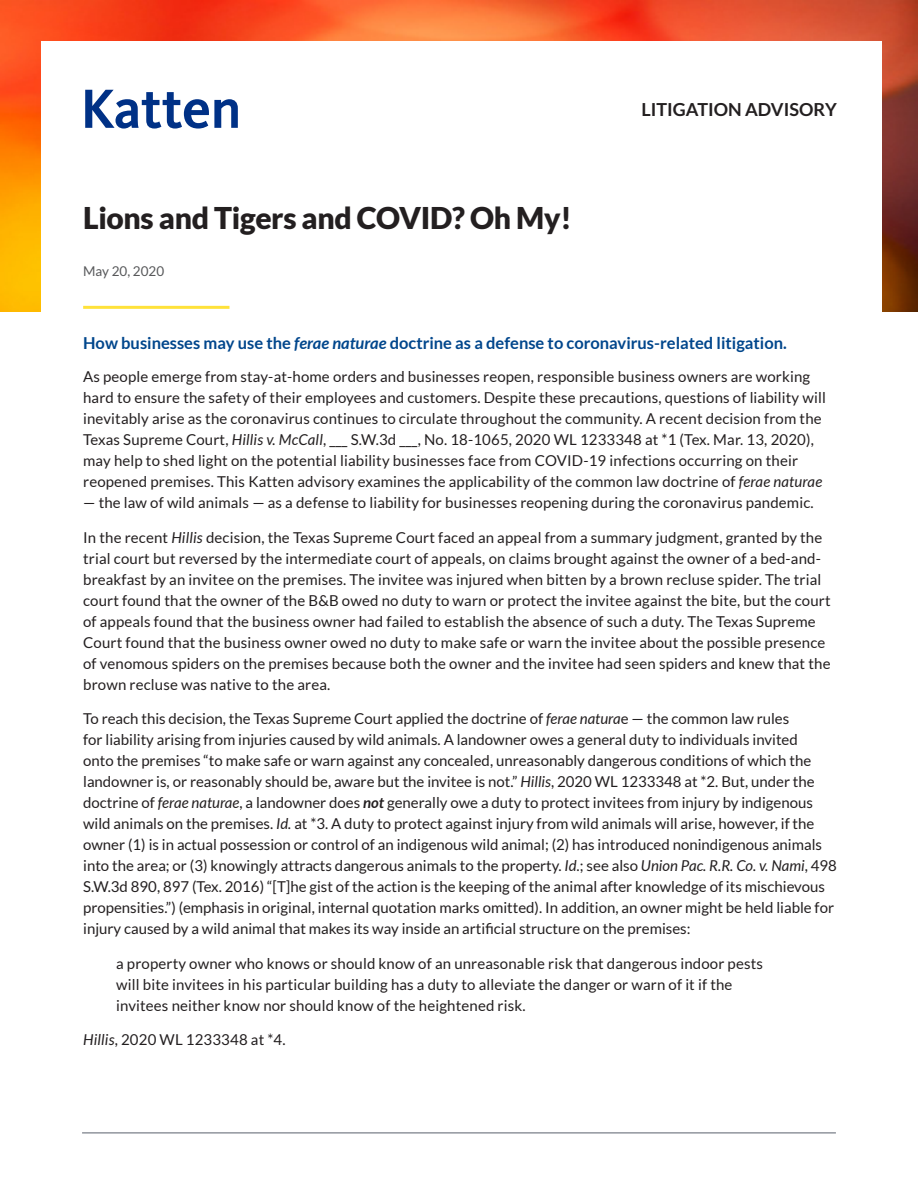
<style>
.page{position:relative;width:918px;height:1188px;background:#fff}
.page>*{position:absolute;margin:0;border:0;box-sizing:border-box;transform-origin:0 0}
.t1{font:900 30px "Lato";letter-spacing:-.01em;color:#231f20}
.t2{font:700 18px "Lato";color:#231f20}
.SubHeads{font:700 16.5px "Lato";color:#01468c}
.t3{font:15px/21px "Lato";letter-spacing:.01em;color:#231f20}
.Alpha{font:13.5px "Lato";color:#57585a}
.s1{font-style:italic}
.s2{font-weight:700;font-style:italic}
</style>
<div class="page">
<img style="left:0;top:0;width:918px;height:311px">
<div style="left:41px;top:41px;width:841px;height:328px;background:#fff"></div>
<svg style="left:85px;top:90px;width:153px;height:39px"></svg>
<hr style="left:83px;top:306px;width:146px;height:3px;background:#ffe23a">
<hr style="left:82px;top:1132px;width:754px;height:2px;background:#91959d">
<p class="t1" style="left:83px;top:201px;width:490px">Lions and Tigers and COVID? Oh My!</p>
<p class="Alpha" style="left:83px;top:263px;width:83px">May 20, 2020</p>
<p class="t2" style="left:642px;top:99px;width:197px">LITIGATION ADVISORY</p>
<p class="SubHeads" style="left:83px;top:334px;width:705px">How businesses may use the <span class="s1">ferae naturae</span> doctrine as a defense to coronavirus-related litigation.</p>
<p class="t3" style="left:83px;top:366px;width:744px">As people emerge from stay-at-home orders and businesses reopen, responsible business owners are working hard to ensure the safety of their employees and customers. Despite these precautions, questions of liability will inevitably arise as the coronavirus continues to circulate throughout the community. A recent decision from the Texas Supreme Court, <span class="s1">Hillis v. McCall</span>, ___ S.W.3d ___, No. 18-1065, 2020 WL 1233348 at *1 (Tex. Mar. 13, 2020), may help to shed light on the potential liability businesses face from COVID-19 infections occurring on their reopened premises. This Katten advisory examines the applicability of the common law doctrine of <span class="s1">ferae naturae</span></p>
<p class="t3" style="left:83px;top:492px;width:732px">— the law of wild animals — as a defense to liability for businesses reopening during the coronavirus pandemic.</p>
<p class="t3" style="left:83px;top:527px;width:749px">In the recent <span class="s1">Hillis</span> decision, the Texas Supreme Court faced an appeal from a summary judgment, granted by the trial court but reversed by the intermediate court of appeals, on claims brought against the owner of a bed-and&shy;breakfast by an invitee on the premises. The invitee was injured when bitten by a brown recluse spider. The trial court found that the owner of the B&amp;B owed no duty to warn or protect the invitee against the bite, but the court of appeals found that the business owner had failed to establish the absence of such a duty. The Texas Supreme Court found that the business owner owed no duty to make safe or warn the invitee about the possible presence of venomous spiders on the premises because both the owner and the invitee had seen spiders and knew that the brown recluse was native to the area.</p>
<p class="t3" style="left:83px;top:708px;width:755px">To reach this decision, the Texas Supreme Court applied the doctrine of <span class="s1">ferae natura</span>e — the common law rules<br>for liability arising from injuries caused by wild animals. A landowner owes a general duty to individuals invited<br>onto the premises “to make safe or warn against any concealed, unreasonably dangerous conditions of which the landowner is, or reasonably should be, aware but the invitee is not.” <span class="s1">Hillis</span>, 2020 WL 1233348 at *2. But, under the doctrine of <span class="s1">ferae naturae</span>, a landowner does <span class="s2">not</span> generally owe a duty to protect invitees from injury by indigenous wild animals on the premises. <span class="s1">Id.</span> at *3. A duty to protect against injury from wild animals will arise, however, if the owner (1) is in actual possession or control of an indigenous wild animal; (2) has introduced nonindigenous animals into the area; or (3) knowingly attracts dangerous animals to the property. <span class="s1">Id.</span>; see also <span class="s1">Union Pac. R.R. Co. v. Nami</span>, 498<br>S.W.3d 890, 897 (Tex. 2016) “[T]he gist of the action is the keeping of the animal after knowledge of its mischievous propensities.”) (emphasis in original, internal quotation marks omitted). In addition, an owner might be held liable for injury caused by a wild animal that makes its way inside an artificial structure on the premises:</p>
<p class="t3" style="left:116px;top:953px;width:648px">a property owner who knows or should know of an unreasonable risk that dangerous indoor pests will bite invitees in his particular building has a duty to alleviate the danger or warn of it if the invitees neither know nor should know of the heightened risk.</p>
<p class="t3" style="left:83px;top:1029px;width:204px"><span class="s1">Hillis</span>, 2020 WL 1233348 at *4.</p>
</div>
